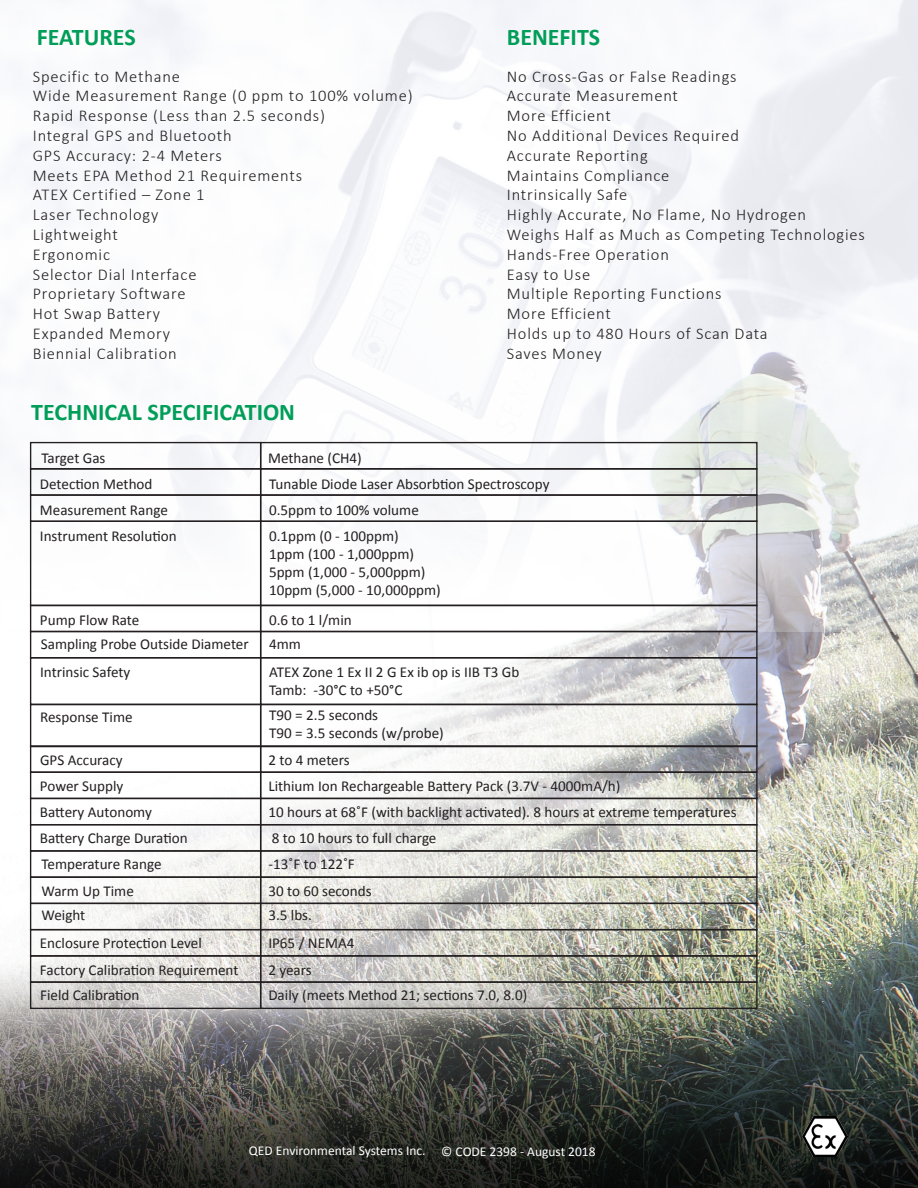
<style>
.page{position:relative;width:918px;height:1188px;background:#fff}
.page>*{position:absolute;margin:0;border:0;box-sizing:border-box;transform-origin:0 0}
.t1{font:700 24px "Calibri";color:#009e58}
.t2{font:300 16.5px "Calibri";letter-spacing:.05em;color:#231f20}
.t3{font:15.15px/26.4px "Calibri";color:#231f20}
.t4{font:13.5px "Calibri";color:#fff}
</style>
<div class="page">
<img style="left:0;top:632px;width:918px;height:556px">
<img style="left:7px;top:0;width:911px;height:632px">
<img style="left:803px;top:1117px;width:44px;height:40px">
<div style="left:30px;top:442px;width:231px;height:28px;border:1px solid #231f20"></div>
<div style="left:260px;top:442px;width:498px;height:28px;border:1px solid #231f20"></div>
<div style="left:30px;top:468px;width:231px;height:28px;border:1px solid #231f20"></div>
<div style="left:260px;top:468px;width:498px;height:28px;border:1px solid #231f20"></div>
<div style="left:30px;top:494px;width:231px;height:28px;border:1px solid #231f20"></div>
<div style="left:260px;top:494px;width:498px;height:28px;border:1px solid #231f20"></div>
<div style="left:30px;top:521px;width:231px;height:85px;border:1px solid #231f20"></div>
<div style="left:260px;top:521px;width:498px;height:85px;border:1px solid #231f20"></div>
<div style="left:30px;top:605px;width:231px;height:27px;border:1px solid #231f20"></div>
<div style="left:260px;top:605px;width:498px;height:27px;border:1px solid #231f20"></div>
<div style="left:30px;top:631px;width:231px;height:27px;border:1px solid #231f20"></div>
<div style="left:260px;top:631px;width:498px;height:27px;border:1px solid #231f20"></div>
<div style="left:30px;top:657px;width:231px;height:48px;border:1px solid #231f20"></div>
<div style="left:260px;top:657px;width:498px;height:48px;border:1px solid #231f20"></div>
<div style="left:30px;top:704px;width:231px;height:43px;border:1px solid #231f20"></div>
<div style="left:260px;top:704px;width:498px;height:43px;border:1px solid #231f20"></div>
<div style="left:30px;top:745px;width:231px;height:28px;border:1px solid #231f20"></div>
<div style="left:260px;top:745px;width:498px;height:28px;border:1px solid #231f20"></div>
<div style="left:30px;top:772px;width:231px;height:27px;border:1px solid #231f20"></div>
<div style="left:260px;top:772px;width:498px;height:27px;border:1px solid #231f20"></div>
<div style="left:30px;top:798px;width:231px;height:27px;border:1px solid #231f20"></div>
<div style="left:260px;top:798px;width:498px;height:27px;border:1px solid #231f20"></div>
<div style="left:30px;top:824px;width:231px;height:28px;border:1px solid #231f20"></div>
<div style="left:260px;top:824px;width:498px;height:28px;border:1px solid #231f20"></div>
<div style="left:30px;top:850px;width:231px;height:28px;border:1px solid #231f20"></div>
<div style="left:260px;top:850px;width:498px;height:28px;border:1px solid #231f20"></div>
<div style="left:30px;top:876px;width:231px;height:28px;border:1px solid #231f20"></div>
<div style="left:260px;top:876px;width:498px;height:28px;border:1px solid #231f20"></div>
<div style="left:30px;top:903px;width:231px;height:27px;border:1px solid #231f20"></div>
<div style="left:260px;top:903px;width:498px;height:27px;border:1px solid #231f20"></div>
<div style="left:30px;top:929px;width:231px;height:28px;border:1px solid #231f20"></div>
<div style="left:260px;top:929px;width:498px;height:28px;border:1px solid #231f20"></div>
<div style="left:30px;top:955px;width:231px;height:28px;border:1px solid #231f20"></div>
<div style="left:260px;top:955px;width:498px;height:28px;border:1px solid #231f20"></div>
<div style="left:30px;top:981px;width:231px;height:28px;border:1px solid #231f20"></div>
<div style="left:260px;top:981px;width:498px;height:28px;border:1px solid #231f20"></div>
<p class="t1" style="left:37px;top:20px;width:100px">FEATURES</p>
<p class="t1" style="left:507px;top:20px;width:95px">BENEFITS</p>
<p class="t2" style="left:33px;top:66px;width:149px">Specific to Methane</p>
<p class="t2" style="left:33px;top:86px;width:381px">Wide Measurement Range (0 ppm to 100% volume)</p>
<p class="t2" style="left:33px;top:105px;width:294px">Rapid Response (Less than 2.5 seconds)</p>
<p class="t2" style="left:33px;top:125px;width:200px">Integral GPS and Bluetooth</p>
<p class="t2" style="left:33px;top:145px;width:190px">GPS Accuracy: 2-4 Meters</p>
<p class="t2" style="left:33px;top:165px;width:271px">Meets EPA Method 21 Requirements</p>
<p class="t2" style="left:33px;top:185px;width:173px">ATEX Certified – Zone 1</p>
<p class="t2" style="left:33px;top:204px;width:127px">Laser Technology</p>
<p class="t2" style="left:33px;top:224px;width:87px">Lightweight</p>
<p class="t2" style="left:33px;top:244px;width:79px">Ergonomic</p>
<p class="t2" style="left:33px;top:264px;width:165px">Selector Dial Interface</p>
<p class="t2" style="left:33px;top:284px;width:154px">Proprietary Software</p>
<p class="t2" style="left:33px;top:303px;width:129px">Hot Swap Battery</p>
<p class="t2" style="left:33px;top:323px;width:139px">Expanded Memory</p>
<p class="t2" style="left:33px;top:343px;width:145px">Biennial Calibration</p>
<p class="t1" style="left:31px;top:395px;width:265px">TECHNICAL SPECIFICATION</p>
<p class="t2" style="left:507px;top:66px;width:231px">No Cross-Gas or False Readings</p>
<p class="t2" style="left:507px;top:86px;width:173px">Accurate Measurement</p>
<p class="t2" style="left:507px;top:105px;width:106px">More Efficient</p>
<p class="t2" style="left:507px;top:125px;width:234px">No Additional Devices Required</p>
<p class="t2" style="left:507px;top:145px;width:142px">Accurate Reporting</p>
<p class="t2" style="left:507px;top:165px;width:164px">Maintains Compliance</p>
<p class="t2" style="left:507px;top:185px;width:122px">Intrinsically Safe</p>
<p class="t2" style="left:507px;top:204px;width:301px">Highly Accurate, No Flame, No Hydrogen</p>
<p class="t2" style="left:507px;top:224px;width:360px">Weighs Half as Much as Competing Technologies</p>
<p class="t2" style="left:507px;top:244px;width:164px">Hands-Free Operation</p>
<p class="t2" style="left:507px;top:264px;width:85px">Easy to Use</p>
<p class="t2" style="left:507px;top:284px;width:216px">Multiple Reporting Functions</p>
<p class="t2" style="left:507px;top:303px;width:106px">More Efficient</p>
<p class="t2" style="left:507px;top:323px;width:262px">Holds up to 480 Hours of Scan Data</p>
<p class="t2" style="left:507px;top:343px;width:97px">Saves Money</p>
<p class="t3" style="left:40px;top:444px;width:138px">Target Gas<br>Detection Method<br>Measurement Range<br>Instrument Resolution</p>
<p class="t3" style="left:40px;top:607px;width:210px;line-height:24.3px">Pump Flow Rate<br>Sampling Probe Outside Diameter</p>
<p class="t3" style="left:40px;top:658px;width:92px">Intrinsic Safety</p>
<p class="t3" style="left:40px;top:703px;width:94px">Response Time</p>
<p class="t3" style="left:40px;top:746px;width:149px">GPS Accuracy<br>Power Supply<br>Battery Autonomy<br>Battery Charge Duration<br>Temperature Range<br>Warm Up Time</p>
<p class="t3" style="left:40px;top:900px;width:200px;line-height:27.6px">Weight<br>Enclosure Protection Level<br>Factory Calibration Requirement</p>
<p class="t3" style="left:40px;top:981px;width:101px">Field Calibration</p>
<p class="t3" style="left:268px;top:444px;width:283px">Methane (CH4)<br>Tunable Diode Laser Absorbtion Spectroscopy<br>0.5ppm to 100% volume<br>0.1ppm (0 - 100ppm)</p>
<p class="t3" style="left:269px;top:544px;width:173px;line-height:18.1px">1ppm (100 - 1,000ppm)<br>5ppm (1,000 - 5,000ppm)<br>10ppm (5,000 - 10,000ppm)</p>
<p class="t3" style="left:269px;top:607px;width:84px;line-height:24.3px">0.6 to 1 l/min<br>4mm</p>
<p class="t3" style="left:269px;top:662px;width:252px;line-height:18.1px">ATEX Zone 1 Ex II 2 G Ex ib op is IIB T3 Gb<br>Tamb: -30°C to +50°C</p>
<p class="t3" style="left:269px;top:705px;width:176px;line-height:18.1px">T90 = 2.5 seconds<br>T90 = 3.5 seconds (w/probe)</p>
<p class="t3" style="left:268px;top:746px;width:470px">2 to 4 meters<br>Lithium Ion Rechargeable Battery Pack (3.7V - 4000mA/h)<br>10 hours at 68˚F (with backlight activated). 8 hours at extreme temperatures 8 to 10 hours to full charge<br>-13˚F to 122˚F<br>30 to 60 seconds</p>
<p class="t3" style="left:268px;top:900px;width:88px;line-height:27.6px">3.5 lbs.<br>IP65 / NEMA4<br>2 years</p>
<p class="t3" style="left:268px;top:981px;width:260px">Daily (meets Method 21; sections 7.0, 8.0)</p>
<p class="t4" style="left:249px;top:1143px;width:178px">QED Environmental Systems Inc.</p>
<p class="t4" style="left:441px;top:1143px;width:156px">© CODE 2398 - August 2018</p>
</div>
